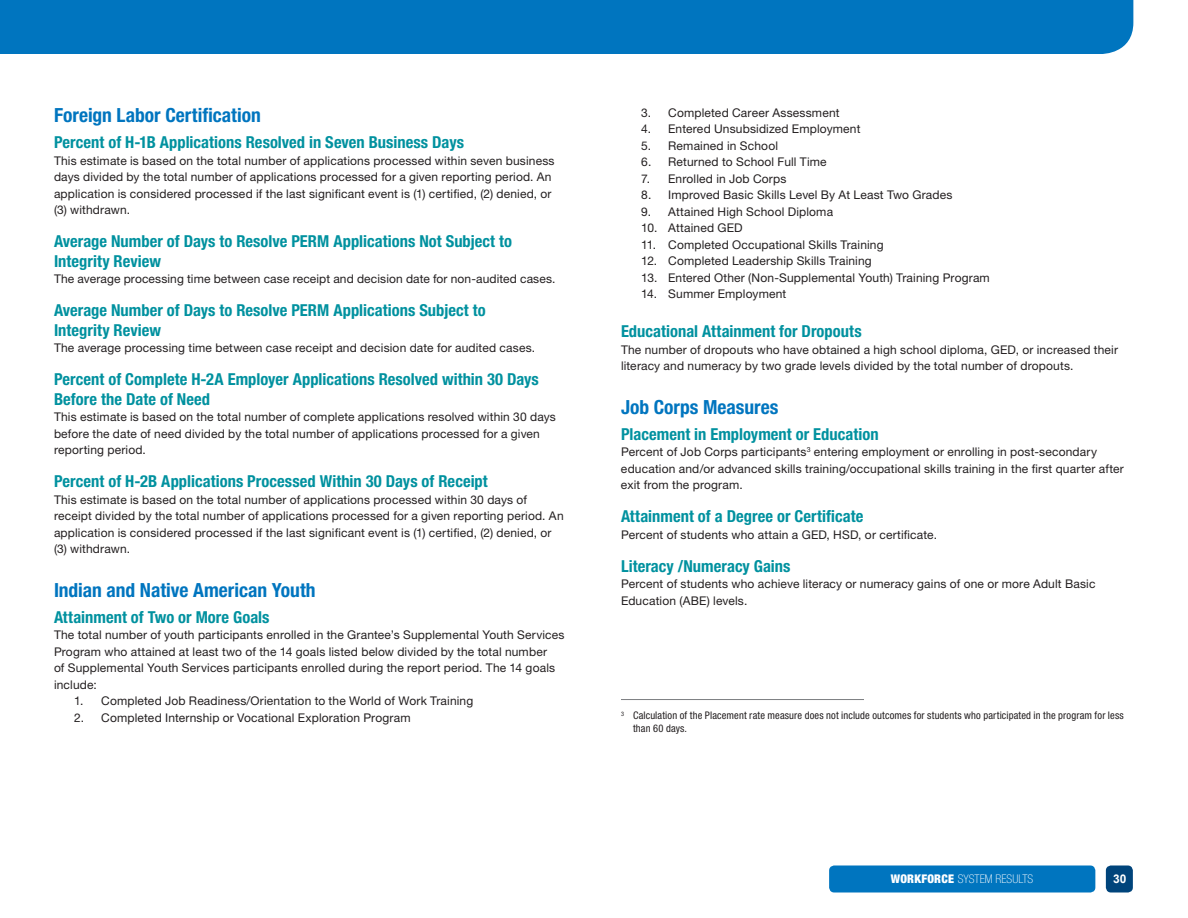
<style>
.page{position:relative;width:1188px;height:918px;background:#fff}
.page>*{position:absolute;margin:0;border:0;box-sizing:border-box;transform-origin:0 0}
.t1{font:700 condensed 19.5px "Helvetica Neue LT Pro";color:#0075bf}
.t2{font:700 condensed 16.5px/19.5px "Helvetica Neue LT Pro";color:#00919f}
.t3{font:12px/16.5px "Helvetica Neue LT Pro";letter-spacing:.015em;color:#231f20}
.t4{font:100 condensed 12px "Helvetica Neue LT Pro";color:#fff}
.t5{font:700 12px "Arial";color:#fff}
.t6{font:condensed 10.5px/12.8px "Helvetica Neue LT Pro";letter-spacing:.015em;color:#231f20}
.s1{font-weight:900}
</style>
<div class="page">
<div style="left:0;top:0;width:1133px;height:54px;background:#0075bf"></div>
<hr style="left:621px;top:699px;width:243px;height:1px;background:#808285">
<div style="left:829px;top:866px;width:266px;height:26px;background:#0075bf;border-radius:5px"></div>
<div style="left:1106px;top:866px;width:27px;height:26px;background:#00447b;border-radius:5px"></div>
<h4 class="t1" style="left:54px;top:103px;width:208px">Foreign Labor Certification</h4>
<h5 class="t2" style="left:54px;top:132px;width:412px">Percent of H-1B Applications Resolved in Seven Business Days</h5>
<p class="t3" style="left:54px;top:152px;width:502px">This estimate is based on the total number of applications processed within seven business days divided by the total number of applications processed for a given reporting period. An application is considered processed if the last significant event is (1) certified, (2) denied, or (3) withdrawn.</p>
<h5 class="t2" style="left:54px;top:231px;width:460px">Average Number of Days to Resolve PERM Applications Not Subject to<br>Integrity Review</h5>
<p class="t3" style="left:54px;top:270px;width:503px">The average processing time between case receipt and decision date for non-audited cases.</p>
<h5 class="t2" style="left:54px;top:300px;width:433px">Average Number of Days to Resolve PERM Applications Subject to<br>Integrity Review</h5>
<p class="t3" style="left:54px;top:339px;width:483px">The average processing time between case receipt and decision date for audited cases.</p>
<h5 class="t2" style="left:54px;top:369px;width:486px">Percent of Complete H-2A Employer Applications Resolved within 30 Days<br>Before the Date of Need</h5>
<p class="t3" style="left:54px;top:408px;width:503px">This estimate is based on the total number of complete applications resolved within 30 days before the date of need divided by the total number of applications processed for a given reporting period.</p>
<h5 class="t2" style="left:54px;top:471px;width:435px">Percent of H-2B Applications Processed Within 30 Days of Receipt</h5>
<p class="t3" style="left:54px;top:491px;width:511px">This estimate is based on the total number of applications processed within 30 days of receipt divided by the total number of applications processed for a given reporting period. An application is considered processed if the last significant event is (1) certified, (2) denied, or (3) withdrawn.</p>
<h4 class="t1" style="left:54px;top:578px;width:263px">Indian and Native American Youth</h4>
<h5 class="t2" style="left:54px;top:607px;width:217px">Attainment of Two or More Goals</h5>
<p class="t3" style="left:54px;top:627px;width:512px">The total number of youth participants enrolled in the Grantee’s Supplemental Youth Services Program who attained at least two of the 14 goals listed below divided by the total number<br>of Supplemental Youth Services participants enrolled during the report period. The 14 goals include:</p>
<p class="t3" style="left:74px;top:693px;width:401px">1. Completed Job Readiness/Orientation to the World of Work Training</p>
<p class="t3" style="left:74px;top:709px;width:338px">2. Completed Internship or Vocational Exploration Program</p>
<p class="t3" style="left:641px;top:104px;width:200px">3. Completed Career Assessment</p>
<p class="t3" style="left:641px;top:120px;width:221px">4. Entered Unsubsidized Employment</p>
<p class="t3" style="left:641px;top:137px;width:138px">5. Remained in School</p>
<p class="t3" style="left:641px;top:153px;width:187px">6. Returned to School Full Time</p>
<p class="t3" style="left:641px;top:170px;width:147px">7. Enrolled in Job Corps</p>
<p class="t3" style="left:641px;top:186px;width:313px">8. Improved Basic Skills Level By At Least Two Grades</p>
<p class="t3" style="left:641px;top:203px;width:193px">9. Attained High School Diploma</p>
<p class="t3" style="left:641px;top:219px;width:103px">10. Attained GED</p>
<p class="t3" style="left:641px;top:236px;width:244px">11. Completed Occupational Skills Training</p>
<p class="t3" style="left:641px;top:252px;width:232px">12. Completed Leadership Skills Training</p>
<p class="t3" style="left:641px;top:269px;width:350px">13. Entered Other (Non-Supplemental Youth) Training Program</p>
<p class="t3" style="left:641px;top:285px;width:147px">14. Summer Employment</p>
<h5 class="t2" style="left:621px;top:321px;width:242px">Educational Attainment for Dropouts</h5>
<p class="t3" style="left:621px;top:341px;width:499px">The number of dropouts who have obtained a high school diploma, GED, or increased their literacy and numeracy by two grade levels divided by the total number of dropouts.</p>
<h4 class="t1" style="left:621px;top:395px;width:159px">Job Corps Measures</h4>
<h5 class="t2" style="left:621px;top:424px;width:259px">Placement in Employment or Education</h5>
<p class="t3" style="left:621px;top:444px;width:504px">Percent of Job Corps participants<sup>3</sup> entering employment or enrolling in post-secondary education and/or advanced skills training/occupational skills training in the first quarter after exit from the program.</p>
<h5 class="t2" style="left:621px;top:506px;width:244px">Attainment of a Degree or Certificate</h5>
<p class="t3" style="left:621px;top:526px;width:318px">Percent of students who attain a GED, HSD, or certificate.</p>
<h5 class="t2" style="left:621px;top:556px;width:171px">Literacy /Numeracy Gains</h5>
<p class="t3" style="left:621px;top:576px;width:476px">Percent of students who achieve literacy or numeracy gains of one or more Adult Basic<br>Education (ABE) levels.</p>
<p class="t6" style="left:633px;top:709px;width:492px;text-indent:-12px"><sup>3</sup> Calculation of the Placement rate measure does not include outcomes for students who participated in the program for less than 60 days.</p>
<p class="t4" style="left:891px;top:873px;width:144px"><span class="s1">WORKFORCE</span> SYSTEM RESULTS</p>
<p class="t5" style="left:1113px;top:871px;width:15px">30</p>
</div>
